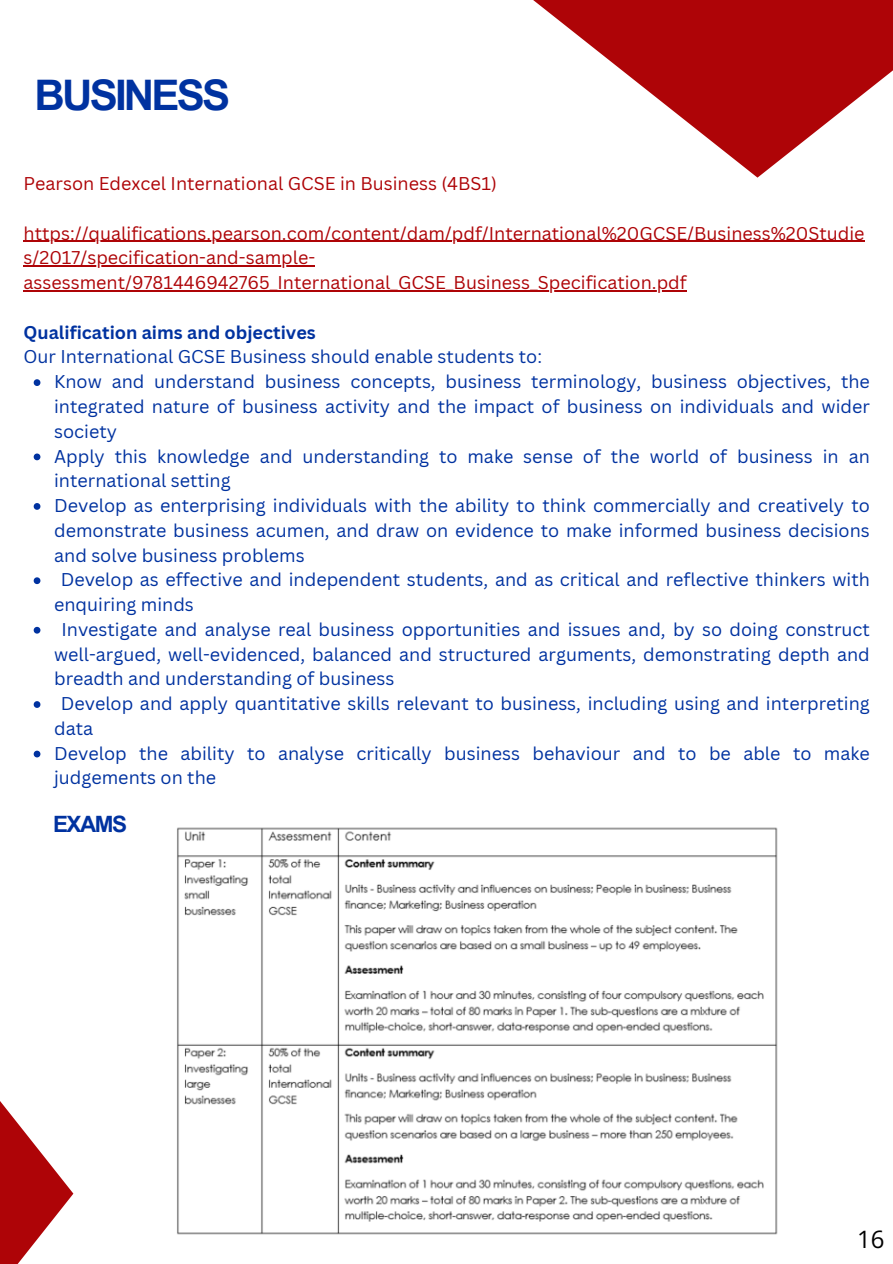
<style>
.page{position:relative;width:893px;height:1264px;background:#fff}
.page>*{position:absolute;margin:0;border:0;box-sizing:border-box;transform-origin:0 0}
.t1{font:700 42.15px "Arial Unicode MS";letter-spacing:-.065em;color:#0032a0}
.t2{font:24px "Open Sans";color:#000}
.t3{font:700 22.5px "Arial Unicode MS";letter-spacing:-.065em;color:#0032a0}
.t4{font:18px "Canva Sans";color:#0032a0}
.t5{font:18px/24.8px "Canva Sans";color:#ae0407}
.t6{font:700 18px "Canva Sans";color:#0032a0}
</style>
<div class="page">
<hr style="left:24px;top:241px;width:841px;height:1px;background:#ae0407">
<hr style="left:24px;top:265px;width:291px;height:2px;background:#ae0407">
<hr style="left:24px;top:290px;width:663px;height:1px;background:#ae0407">
<svg style="left:34px;top:379px;width:6px;height:7px"></svg>
<svg style="left:34px;top:453px;width:6px;height:7px"></svg>
<svg style="left:34px;top:503px;width:6px;height:7px"></svg>
<svg style="left:34px;top:577px;width:6px;height:7px"></svg>
<svg style="left:34px;top:627px;width:6px;height:6px"></svg>
<svg style="left:34px;top:701px;width:6px;height:7px"></svg>
<svg style="left:34px;top:750px;width:6px;height:7px"></svg>
<svg style="left:0;top:1101px;width:73px;height:162px;fill:#ae0407"></svg>
<svg style="left:533px;top:0;width:359px;height:178px;fill:#ae0407"></svg>
<img style="left:177px;top:827px;width:601px;height:408px">
<h1 class="t1" style="left:35px;top:65px;width:197px">BUSINESS</h1>
<p class="t5" style="left:24px;top:171px;width:475px">Pearson Edexcel International GCSE in Business (4BS1)</p>
<p class="t5" style="left:24px;top:220px;width:842px">https://qualifications.pearson.com/content/dam/pdf/International%20GCSE/Business%20Studie s/2017/specification-and-sample&shy;assessment/9781446942765_International_GCSE_Business_Specification.pdf</p>
<p class="t6" style="left:24px;top:319px;width:294px">Qualification aims and objectives</p>
<p class="t4" style="left:24px;top:344px;width:520px">Our International GCSE Business should enable students to:</p>
<p class="t4" style="left:54px;top:369px;width:817px">Know and understand business concepts, business terminology, business objectives, the</p>
<p class="t4" style="left:54px;top:394px;width:817px">integrated nature of business activity and the impact of business on individuals and wider</p>
<p class="t4" style="left:54px;top:418px;width:64px">society</p>
<p class="t4" style="left:54px;top:443px;width:817px">Apply this knowledge and understanding to make sense of the world of business in an</p>
<p class="t4" style="left:54px;top:468px;width:178px">international setting</p>
<p class="t4" style="left:54px;top:493px;width:817px">Develop as enterprising individuals with the ability to think commercially and creatively to</p>
<p class="t4" style="left:54px;top:517px;width:817px">demonstrate business acumen, and draw on evidence to make informed business decisions</p>
<p class="t4" style="left:54px;top:542px;width:252px">and solve business problems</p>
<p class="t4" style="left:61px;top:567px;width:810px">Develop as effective and independent students, and as critical and reflective thinkers with</p>
<p class="t4" style="left:54px;top:592px;width:141px">enquiring minds</p>
<p class="t4" style="left:61px;top:616px;width:809px">Investigate and analyse real business opportunities and issues and, by so doing construct</p>
<p class="t4" style="left:54px;top:641px;width:817px">well-argued, well-evidenced, balanced and structured arguments, demonstrating depth and</p>
<p class="t4" style="left:54px;top:666px;width:342px">breadth and understanding of business</p>
<p class="t4" style="left:61px;top:691px;width:810px">Develop and apply quantitative skills relevant to business, including using and interpreting</p>
<p class="t4" style="left:54px;top:715px;width:41px">data</p>
<p class="t4" style="left:54px;top:740px;width:817px">Develop the ability to analyse critically business behaviour and to be able to make</p>
<p class="t4" style="left:54px;top:765px;width:163px">judgements on the</p>
<p class="t3" style="left:53px;top:808px;width:75px">EXAMS</p>
<h2 class="t2" style="left:857px;top:1222px;width:29px">16</h2>
</div>
